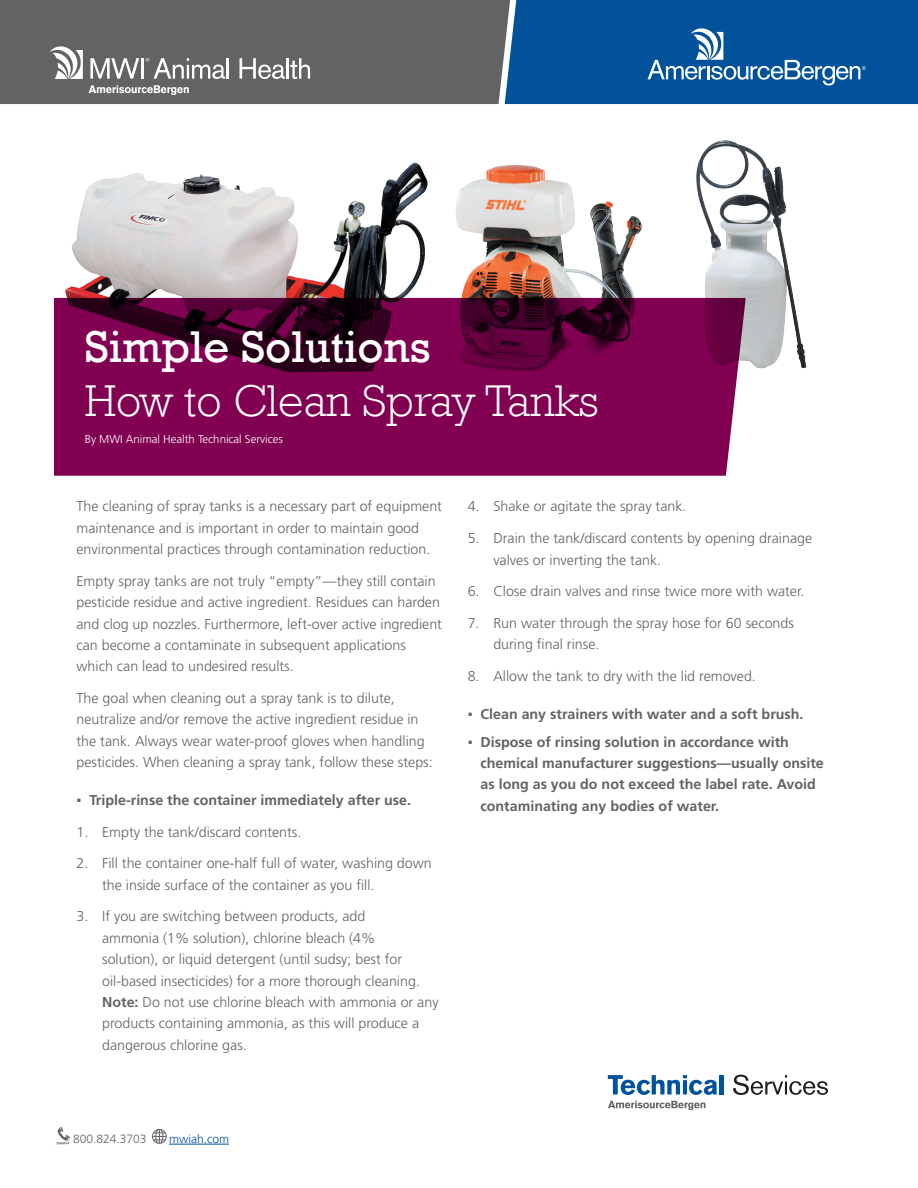
<style>
.page{position:relative;width:918px;height:1188px;background:#fff}
.page>*{position:absolute;margin:0;border:0;box-sizing:border-box;transform-origin:0 0}
.t1{font:300 45.6px "Rockwell";color:#fff}
.t2{font:45.6px "Rockwell";color:#fff}
.t3{font:300 14.25px/21.3px "Frutiger";color:#636366}
.t4{font:300 14.25px/21.3px "Frutiger";color:#606467}
.t5{font:700 14.25px/21.3px "Frutiger";color:#636366}
.t6{font:300 12px "Frutiger";color:#636366}
.t7{font:300 12px "Frutiger";color:#01529a}
.t8{font:300 11.4px "Frutiger";color:#fff}
.s1{font-family:"Arial";font-weight:400}
.s2{font-weight:700}
</style>
<div class="page">
<hr style="left:169px;top:1144px;width:60px;height:1px;background:#01529a">
<svg style="left:56px;top:1127px;width:14px;height:18px"></svg>
<svg style="left:152px;top:1129px;width:15px;height:15px"></svg>
<div style="left:0;top:0;width:505px;height:104px;background:#636366"></div>
<svg style="left:50px;top:46px;width:33px;height:33px"></svg>
<svg style="left:89px;top:85px;width:100px;height:10px"></svg>
<svg style="left:90px;top:58px;width:49px;height:21px"></svg>
<hr style="left:141px;top:58px;width:3px;height:21px;background:#fff">
<svg style="left:146px;top:58px;width:79px;height:21px"></svg>
<hr style="left:227px;top:58px;width:2px;height:21px;background:#fff">
<svg style="left:240px;top:58px;width:70px;height:21px"></svg>
<svg style="left:505px;top:0;width:413px;height:104px;background:#0f5b9f"></svg>
<img style="left:54px;top:140px;width:753px;height:229px">
<svg style="left:608px;top:1101px;width:97px;height:9px"></svg>
<svg style="left:608px;top:1075px;width:109px;height:20px"></svg>
<div style="left:719px;top:1075px;width:5px;height:19px;background:#01529a"></div>
<svg style="left:733px;top:1075px;width:95px;height:20px"></svg>
<svg style="left:54px;top:298px;width:692px;height:178px;background:#73034a"></svg>
<h1 class="t2" style="left:85px;top:313px;width:347px">Simple Solutions</h1>
<h1 class="t1" style="left:85px;top:368px;width:516px">How to Clean Spray Tanks</h1>
<p class="t8" style="left:85px;top:433px;width:200px">By MWI Animal Health Technical Services</p>
<p class="t4" style="left:77px;top:496px;width:367px">The cleaning of spray tanks is a necessary part of equipment maintenance and is important in order to maintain good environmental practices through contamination reduction.</p>
<p class="t4" style="left:77px;top:570px;width:367px">Empty spray tanks are not truly “empty”—they still contain pesticide residue and active ingredient. Residues can harden and clog up nozzles. Furthermore, left-over active ingredient can become a contaminate in subsequent applications which can lead to undesired results.</p>
<p class="t4" style="left:77px;top:687px;width:358px">The goal when cleaning out a spray tank is to dilute, neutralize and/or remove the active ingredient residue in the tank. Always wear water-proof gloves when handling pesticides. When cleaning a spray tank, follow these steps:</p>
<p class="t5" style="left:77px;top:789px;width:336px"><span class="s1">▪</span> Triple-rinse the container immediately after use.</p>
<p class="t3" style="left:77px;top:821px;width:226px">1. Empty the tank/discard contents.</p>
<p class="t3" style="left:102px;top:853px;width:331px;text-indent:-26px">2. Fill the container one-half full of water, washing down the inside surface of the container as you fill.</p>
<p class="t3" style="left:102px;top:906px;width:338px;text-indent:-26px">3. If you are switching between products, add<br>ammonia (1% solution), chlorine bleach (4%<br>solution), or liquid detergent (until sudsy; best for oil-based insecticides) for a more thorough cleaning.<br><span class="s2">Note:</span> Do not use chlorine bleach with ammonia or any products containing ammonia, as this will produce a dangerous chlorine gas.</p>
<p class="t3" style="left:468px;top:496px;width:220px">4. Shake or agitate the spray tank.</p>
<p class="t3" style="left:493px;top:528px;width:320px;text-indent:-26px">5. Drain the tank/discard contents by opening drainage valves or inverting the tank.</p>
<p class="t3" style="left:468px;top:581px;width:338px">6. Close drain valves and rinse twice more with water.</p>
<p class="t3" style="left:493px;top:612px;width:302px;text-indent:-26px">7. Run water through the spray hose for 60 seconds during final rinse.</p>
<p class="t3" style="left:468px;top:665px;width:290px">8. Allow the tank to dry with the lid removed.</p>
<p class="t5" style="left:468px;top:703px;width:337px"><span class="s1">▪</span> Clean any strainers with water and a soft brush.</p>
<p class="t5" style="left:481px;top:731px;width:345px;text-indent:-13px"><span class="s1">▪</span> Dispose of rinsing solution in accordance with chemical manufacturer suggestions—usually onsite as long as you do not exceed the label rate. Avoid contaminating any bodies of water.</p>
<p class="t6" style="left:73px;top:1132px;width:75px">800.824.3703</p>
<p class="t7" style="left:169px;top:1132px;width:61px">mwiah.com</p>
</div>
